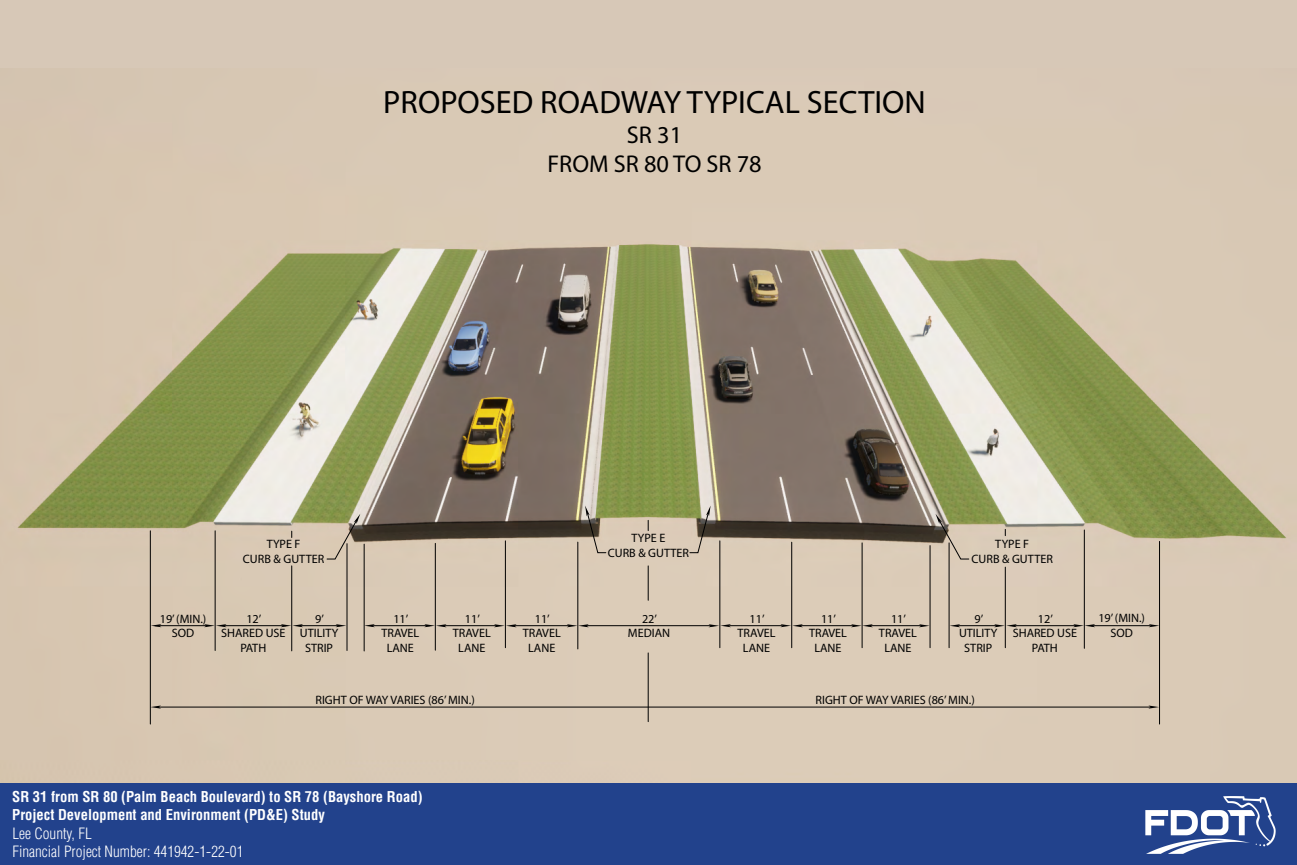
<style>
.page{position:relative;width:1297px;height:865px;background:#fff}
.page>*{position:absolute;margin:0;border:0;box-sizing:border-box;transform-origin:0 0}
.t1{font:32.35px "Myriad Pro";color:#000}
.t2{font:24.3px/29.2px "Myriad Pro";color:#000;text-align:center}
.t3{font:300 condensed 15.25px/18.3px "Helvetica";color:#fff}
.t4{font:700 condensed 14.6px/17.5px "Helvetica";color:#fff}
.t5{font:12.15px/14.6px "Myriad Pro";color:#000;text-align:center}
</style>
<div class="page">
<img style="left:0;top:67px;width:1297px;height:716px">
<div style="left:0;top:0;width:1297px;height:67px;background:#d7c8b7"></div>
<hr style="left:364px;top:544px;width:1px;height:107px;background:#000">
<hr style="left:435px;top:543px;width:1px;height:107px;background:#000">
<hr style="left:505px;top:541px;width:1px;height:106px;background:#000">
<hr style="left:577px;top:542px;width:1px;height:107px;background:#000">
<hr style="left:719px;top:541px;width:1px;height:106px;background:#000">
<hr style="left:791px;top:542px;width:1px;height:105px;background:#000">
<hr style="left:862px;top:543px;width:1px;height:104px;background:#000">
<hr style="left:930px;top:545px;width:1px;height:102px;background:#000">
<hr style="left:949px;top:543px;width:1px;height:104px;background:#000">
<hr style="left:1005px;top:567px;width:1px;height:80px;background:#000">
<hr style="left:1084px;top:530px;width:1px;height:118px;background:#000">
<hr style="left:1159px;top:541px;width:1px;height:183px;background:#000">
<hr style="left:291px;top:566px;width:1px;height:85px;background:#000">
<hr style="left:215px;top:531px;width:1px;height:119px;background:#000">
<hr style="left:150px;top:531px;width:1px;height:193px;background:#000">
<hr style="left:347px;top:543px;width:1px;height:107px;background:#000">
<hr style="left:1091px;top:625px;width:59px;height:1px;background:#000">
<hr style="left:1012px;top:625px;width:65px;height:1px;background:#000">
<hr style="left:958px;top:625px;width:40px;height:1px;background:#000">
<hr style="left:868px;top:625px;width:54px;height:1px;background:#000">
<hr style="left:799px;top:625px;width:56px;height:1px;background:#000">
<hr style="left:729px;top:625px;width:53px;height:1px;background:#000">
<hr style="left:585px;top:625px;width:128px;height:1px;background:#000">
<hr style="left:512px;top:625px;width:58px;height:1px;background:#000">
<hr style="left:443px;top:625px;width:55px;height:1px;background:#000">
<hr style="left:371px;top:625px;width:59px;height:1px;background:#000">
<hr style="left:299px;top:625px;width:41px;height:1px;background:#000">
<hr style="left:223px;top:625px;width:63px;height:1px;background:#000">
<hr style="left:155px;top:625px;width:52px;height:1px;background:#000">
<svg style="left:151px;top:624px;width:10px;height:3px"></svg>
<svg style="left:204px;top:624px;width:22px;height:3px"></svg>
<svg style="left:336px;top:624px;width:10px;height:3px"></svg>
<svg style="left:281px;top:624px;width:22px;height:3px"></svg>
<svg style="left:364px;top:624px;width:11px;height:3px"></svg>
<svg style="left:424px;top:624px;width:22px;height:3px"></svg>
<svg style="left:494px;top:624px;width:22px;height:3px"></svg>
<svg style="left:567px;top:624px;width:22px;height:3px"></svg>
<svg style="left:708px;top:624px;width:23px;height:3px"></svg>
<svg style="left:780px;top:624px;width:23px;height:3px"></svg>
<svg style="left:919px;top:624px;width:10px;height:3px"></svg>
<svg style="left:851px;top:624px;width:22px;height:3px"></svg>
<svg style="left:949px;top:624px;width:11px;height:3px"></svg>
<svg style="left:994px;top:624px;width:23px;height:3px"></svg>
<svg style="left:1148px;top:624px;width:11px;height:3px"></svg>
<svg style="left:1073px;top:624px;width:22px;height:3px"></svg>
<hr style="left:159px;top:707px;width:991px;height:1px;background:#000">
<hr style="left:648px;top:653px;width:1px;height:68px;background:#000">
<hr style="left:648px;top:566px;width:1px;height:34px;background:#000">
<svg style="left:1148px;top:705px;width:11px;height:3px"></svg>
<svg style="left:150px;top:705px;width:11px;height:3px"></svg>
<svg style="left:326px;top:514px;width:34px;height:45px;background:#b6ab91"></svg>
<svg style="left:935px;top:514px;width:34px;height:45px;background:#afa68d"></svg>
<svg style="left:689px;top:505px;width:21px;height:48px"></svg>
<svg style="left:585px;top:505px;width:21px;height:48px"></svg>
<div style="left:0;top:783px;width:1297px;height:82px;background:#22428c"></div>
<img style="left:1145px;top:796px;width:131px;height:58px">
<h1 class="t1" style="left:383px;top:83px;width:544px">PROPOSED ROADWAY TYPICAL SECTION</h1>
<h2 class="t2" style="left:547px;top:119px;width:216px">SR 31<br>FROM SR 80 TO SR 78</h2>
<p class="t5" style="left:608px;top:530px;width:83px">TYPE E<br>CURB &amp; GUTTER</p>
<p class="t5" style="left:243px;top:537px;width:83px">TYPE F<br>CURB &amp; GUTTER</p>
<p class="t5" style="left:971px;top:537px;width:83px">TYPE F<br>CURB &amp; GUTTER</p>
<p class="t5" style="left:160px;top:611px;width:48px">19’ (MIN.)<br>SOD</p>
<p class="t5" style="left:1098px;top:610px;width:48px">19’ (MIN.)<br>SOD</p>
<p class="t5" style="left:1012px;top:611px;width:66px">12’<br>SHARED USE<br>PATH</p>
<p class="t5" style="left:221px;top:611px;width:66px">12’<br>SHARED USE<br>PATH</p>
<p class="t5" style="left:300px;top:611px;width:40px">9’<br>UTILITY<br>STRIP</p>
<p class="t5" style="left:381px;top:611px;width:39px">11’<br>TRAVEL<br>LANE</p>
<p class="t5" style="left:453px;top:611px;width:39px">11’<br>TRAVEL<br>LANE</p>
<p class="t5" style="left:523px;top:611px;width:39px">11’<br>TRAVEL<br>LANE</p>
<p class="t5" style="left:628px;top:611px;width:44px">22’<br>MEDIAN</p>
<p class="t5" style="left:959px;top:611px;width:40px">9’<br>UTILITY<br>STRIP</p>
<p class="t5" style="left:737px;top:611px;width:39px">11’<br>TRAVEL<br>LANE</p>
<p class="t5" style="left:809px;top:611px;width:39px">11’<br>TRAVEL<br>LANE</p>
<p class="t5" style="left:879px;top:611px;width:39px">11’<br>TRAVEL<br>LANE</p>
<p class="t5" style="left:315px;top:692px;width:161px">RIGHT OF WAY VARIES (86’ MIN.)</p>
<p class="t5" style="left:815px;top:692px;width:161px">RIGHT OF WAY VARIES (86’ MIN.)</p>
<p class="t4" style="left:12px;top:788px;width:412px">SR 31 from SR 80 (Palm Beach Boulevard) to SR 78 (Bayshore Road)<br>Project Development and Environment (PD&amp;E) Study</p>
<p class="t3" style="left:12px;top:824px;width:233px">Lee County, FL<br>Financial Project Number: 441942-1-22-01</p>
</div>
